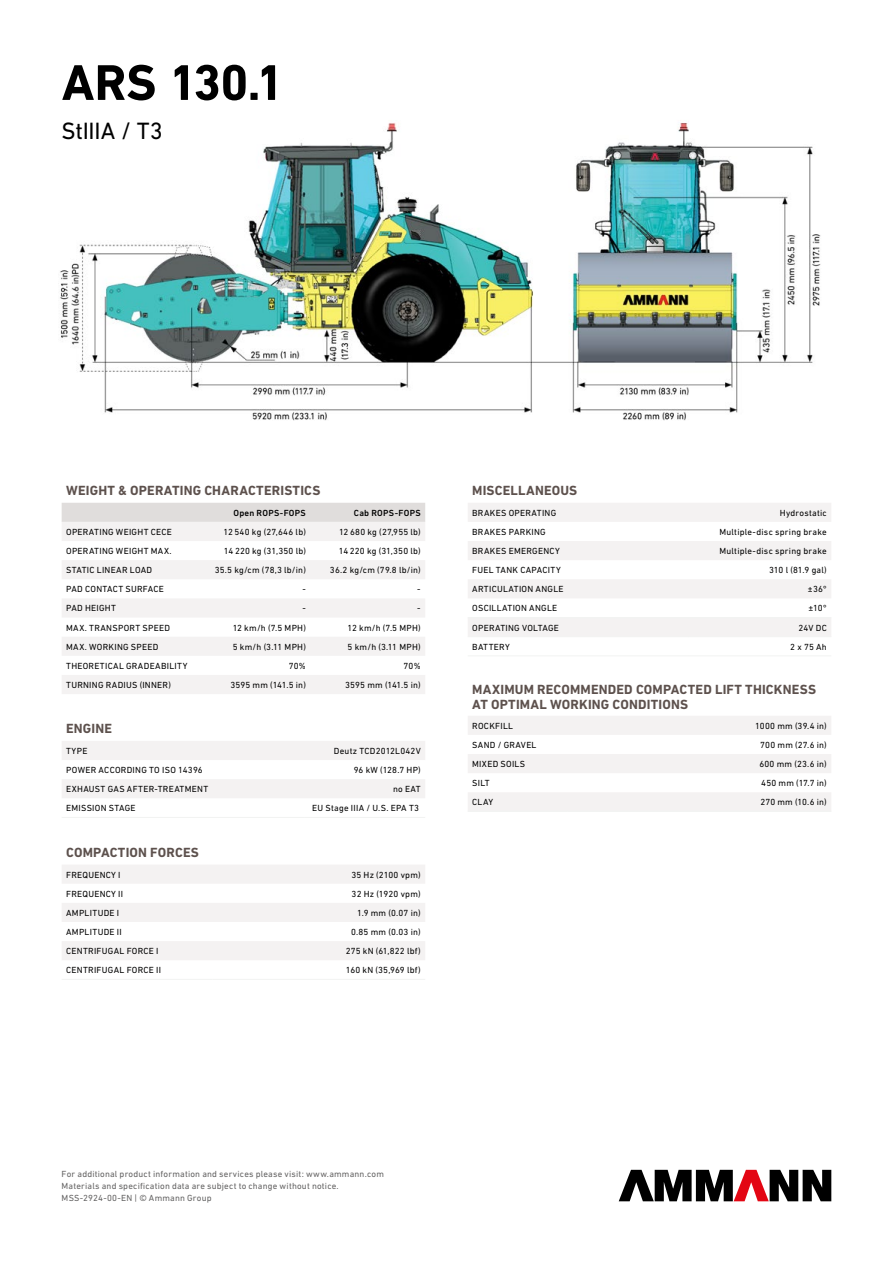
<style>
.page{position:relative;width:893px;height:1263px;background:#fff}
.page>*{position:absolute;margin:0;border:0;box-sizing:border-box;transform-origin:0 0}
.t1{font:700 51px "DIN Next LT Pro";letter-spacing:-.01em;color:#000}
.t2{font:24px "DIN Next LT Pro";letter-spacing:-.01em;color:#000}
.t3{font:700 13.5px/15px "DIN Next LT Pro";letter-spacing:.015em;color:#5d514d}
.t4{font:9px "DIN Next LT Pro";letter-spacing:.03em;color:#000}
.t5{font:9px/12px "DIN Next LT Pro";letter-spacing:.02em;color:#646363}
.t6{font:500 9px "DIN Next LT Pro";letter-spacing:.035em;color:#000}
</style>
<div class="page">
<svg style="left:619px;top:1170px;width:212px;height:31px"></svg>
<svg style="left:62px;top:865px;width:363px;height:95px"></svg>
<hr style="left:62px;top:979px;width:151px;height:1px;background:#f2f3f2">
<hr style="left:213px;top:979px;width:212px;height:1px;background:#f2f3f2">
<div style="left:62px;top:503px;width:363px;height:19px;background:#e0dddc"></div>
<svg style="left:62px;top:522px;width:363px;height:172px;fill:#f4f2f2"></svg>
<svg style="left:62px;top:741px;width:363px;height:57px"></svg>
<hr style="left:62px;top:817px;width:242px;height:1px;background:#f2f3f2">
<hr style="left:304px;top:817px;width:121px;height:1px;background:#f2f3f2">
<svg style="left:468px;top:716px;width:363px;height:95px"></svg>
<hr style="left:468px;top:811px;width:100px;height:1px;background:#f2f3f2">
<hr style="left:568px;top:811px;width:263px;height:1px;background:#f2f3f2">
<img style="left:60px;top:123px;width:761px;height:298px">
<svg style="left:468px;top:503px;width:363px;height:133px;fill:#f4f2f2"></svg>
<hr style="left:468px;top:617px;width:221px;height:1px;background:#f2f3f2">
<hr style="left:689px;top:617px;width:142px;height:1px;background:#f2f3f2">
<hr style="left:468px;top:636px;width:221px;height:1px;background:#f2f3f2">
<hr style="left:689px;top:636px;width:142px;height:1px;background:#f2f3f2">
<hr style="left:468px;top:655px;width:221px;height:1px;background:#f2f3f2">
<hr style="left:689px;top:655px;width:142px;height:1px;background:#f2f3f2">
<h1 class="t1" style="left:62px;top:53px;width:224px">ARS 130.1</h1>
<h2 class="t2" style="left:62px;top:117px;width:103px">StIIIA / T3</h2>
<h3 class="t3" style="left:66px;top:483px;width:256px">WEIGHT &amp; OPERATING CHARACTERISTICS</h3>
<p class="t6" style="left:233px;top:507px;width:74px">Open ROPS-FOPS</p>
<p class="t6" style="left:354px;top:507px;width:68px">Cab ROPS-FOPS</p>
<p class="t4" style="left:66px;top:527px;width:107px">OPERATING WEIGHT CECE</p>
<p class="t4" style="left:224px;top:527px;width:84px">12 540 kg (27,646 lb)</p>
<p class="t4" style="left:339px;top:527px;width:83px">12 680 kg (27,955 lb)</p>
<p class="t4" style="left:66px;top:546px;width:107px">OPERATING WEIGHT MAX.</p>
<p class="t4" style="left:224px;top:546px;width:83px">14 220 kg (31,350 lb)</p>
<p class="t4" style="left:339px;top:546px;width:83px">14 220 kg (31,350 lb)</p>
<p class="t4" style="left:66px;top:565px;width:88px">STATIC LINEAR LOAD</p>
<p class="t4" style="left:215px;top:565px;width:93px">35.5 kg/cm (78,3 lb/in)</p>
<p class="t4" style="left:330px;top:565px;width:92px">36.2 kg/cm (79.8 lb/in)</p>
<p class="t4" style="left:66px;top:584px;width:99px">PAD CONTACT SURFACE</p>
<p class="t4" style="left:302px;top:584px;width:5px">-</p>
<p class="t4" style="left:417px;top:584px;width:5px">-</p>
<p class="t4" style="left:66px;top:603px;width:51px">PAD HEIGHT</p>
<p class="t4" style="left:302px;top:603px;width:5px">-</p>
<p class="t4" style="left:417px;top:603px;width:5px">-</p>
<p class="t4" style="left:66px;top:622px;width:105px">MAX. TRANSPORT SPEED</p>
<p class="t4" style="left:233px;top:622px;width:75px">12 km/h (7.5 MPH)</p>
<p class="t4" style="left:347px;top:622px;width:75px">12 km/h (7.5 MPH)</p>
<p class="t4" style="left:66px;top:641px;width:94px">MAX. WORKING SPEED</p>
<p class="t4" style="left:233px;top:641px;width:75px">5 km/h (3.11 MPH)</p>
<p class="t4" style="left:348px;top:641px;width:75px">5 km/h (3.11 MPH)</p>
<p class="t4" style="left:66px;top:660px;width:123px">THEORETICAL GRADEABILITY</p>
<p class="t4" style="left:289px;top:660px;width:19px">70%</p>
<p class="t4" style="left:404px;top:660px;width:19px">70%</p>
<p class="t4" style="left:66px;top:680px;width:106px">TURNING RADIUS (INNER)</p>
<p class="t4" style="left:230px;top:680px;width:77px">3595 mm (141.5 in)</p>
<p class="t4" style="left:345px;top:680px;width:77px">3595 mm (141.5 in)</p>
<h3 class="t3" style="left:66px;top:721px;width:47px">ENGINE</h3>
<p class="t4" style="left:66px;top:745px;width:23px">TYPE</p>
<p class="t4" style="left:334px;top:745px;width:88px">Deutz TCD2012L042V</p>
<p class="t4" style="left:66px;top:765px;width:138px">POWER ACCORDING TO ISO 14396</p>
<p class="t4" style="left:354px;top:765px;width:69px">96 kW (128.7 HP)</p>
<p class="t4" style="left:66px;top:784px;width:144px">EXHAUST GAS AFTER-TREATMENT</p>
<p class="t4" style="left:393px;top:784px;width:29px">no EAT</p>
<p class="t4" style="left:66px;top:803px;width:71px">EMISSION STAGE</p>
<p class="t4" style="left:312px;top:803px;width:108px">EU Stage IIIA / U.S. EPA T3</p>
<h3 class="t3" style="left:66px;top:845px;width:134px">COMPACTION FORCES</h3>
<p class="t4" style="left:66px;top:869px;width:56px">FREQUENCY I</p>
<p class="t4" style="left:351px;top:869px;width:71px">35 Hz (2100 vpm)</p>
<p class="t4" style="left:66px;top:888px;width:58px">FREQUENCY II</p>
<p class="t4" style="left:352px;top:888px;width:71px">32 Hz (1920 vpm)</p>
<p class="t4" style="left:66px;top:907px;width:55px">AMPLITUDE I</p>
<p class="t4" style="left:357px;top:907px;width:65px">1.9 mm (0.07 in)</p>
<p class="t4" style="left:66px;top:927px;width:57px">AMPLITUDE II</p>
<p class="t4" style="left:351px;top:927px;width:71px">0.85 mm (0.03 in)</p>
<p class="t4" style="left:66px;top:946px;width:94px">CENTRIFUGAL FORCE I</p>
<p class="t4" style="left:346px;top:946px;width:76px">275 kN (61,822 lbf)</p>
<p class="t4" style="left:66px;top:965px;width:96px">CENTRIFUGAL FORCE II</p>
<p class="t4" style="left:346px;top:965px;width:76px">160 kN (35,969 lbf)</p>
<h3 class="t3" style="left:472px;top:483px;width:107px">MISCELLANEOUS</h3>
<p class="t4" style="left:472px;top:507px;width:86px">BRAKES OPERATING</p>
<p class="t4" style="left:780px;top:507px;width:49px">Hydrostatic</p>
<p class="t4" style="left:472px;top:527px;width:75px">BRAKES PARKING</p>
<p class="t4" style="left:719px;top:527px;width:109px">Multiple-disc spring brake</p>
<p class="t4" style="left:472px;top:546px;width:89px">BRAKES EMERGENCY</p>
<p class="t4" style="left:719px;top:546px;width:109px">Multiple-disc spring brake</p>
<p class="t4" style="left:472px;top:565px;width:90px">FUEL TANK CAPACITY</p>
<p class="t4" style="left:769px;top:565px;width:59px">310 l (81.9 gal)</p>
<p class="t4" style="left:472px;top:584px;width:93px">ARTICULATION ANGLE</p>
<p class="t4" style="left:808px;top:584px;width:20px">±36°</p>
<p class="t4" style="left:472px;top:603px;width:87px">OSCILLATION ANGLE</p>
<p class="t4" style="left:808px;top:603px;width:20px">±10°</p>
<p class="t4" style="left:472px;top:622px;width:88px">OPERATING VOLTAGE</p>
<p class="t4" style="left:799px;top:622px;width:30px">24V DC</p>
<p class="t4" style="left:472px;top:641px;width:39px">BATTERY</p>
<p class="t4" style="left:790px;top:641px;width:38px">2 x 75 Ah</p>
<h3 class="t3" style="left:472px;top:682px;width:345px">MAXIMUM RECOMMENDED COMPACTED LIFT THICKNESS<br>AT OPTIMAL WORKING CONDITIONS</h3>
<p class="t4" style="left:472px;top:720px;width:42px">ROCKFILL</p>
<p class="t4" style="left:755px;top:720px;width:73px">1000 mm (39.4 in)</p>
<p class="t4" style="left:472px;top:739px;width:66px">SAND / GRAVEL</p>
<p class="t4" style="left:760px;top:739px;width:68px">700 mm (27.6 in)</p>
<p class="t4" style="left:472px;top:759px;width:54px">MIXED SOILS</p>
<p class="t4" style="left:759px;top:759px;width:69px">600 mm (23.6 in)</p>
<p class="t4" style="left:472px;top:778px;width:19px">SILT</p>
<p class="t4" style="left:761px;top:778px;width:67px">450 mm (17.7 in)</p>
<p class="t4" style="left:472px;top:797px;width:22px">CLAY</p>
<p class="t4" style="left:760px;top:797px;width:68px">270 mm (10.6 in)</p>
<p class="t5" style="left:62px;top:1168px;width:324px">For additional product information and services please visit: www.ammann.com<br>Materials and specification data are subject to change without notice.<br>MSS-2924-00-EN | © Ammann Group</p>
</div>
